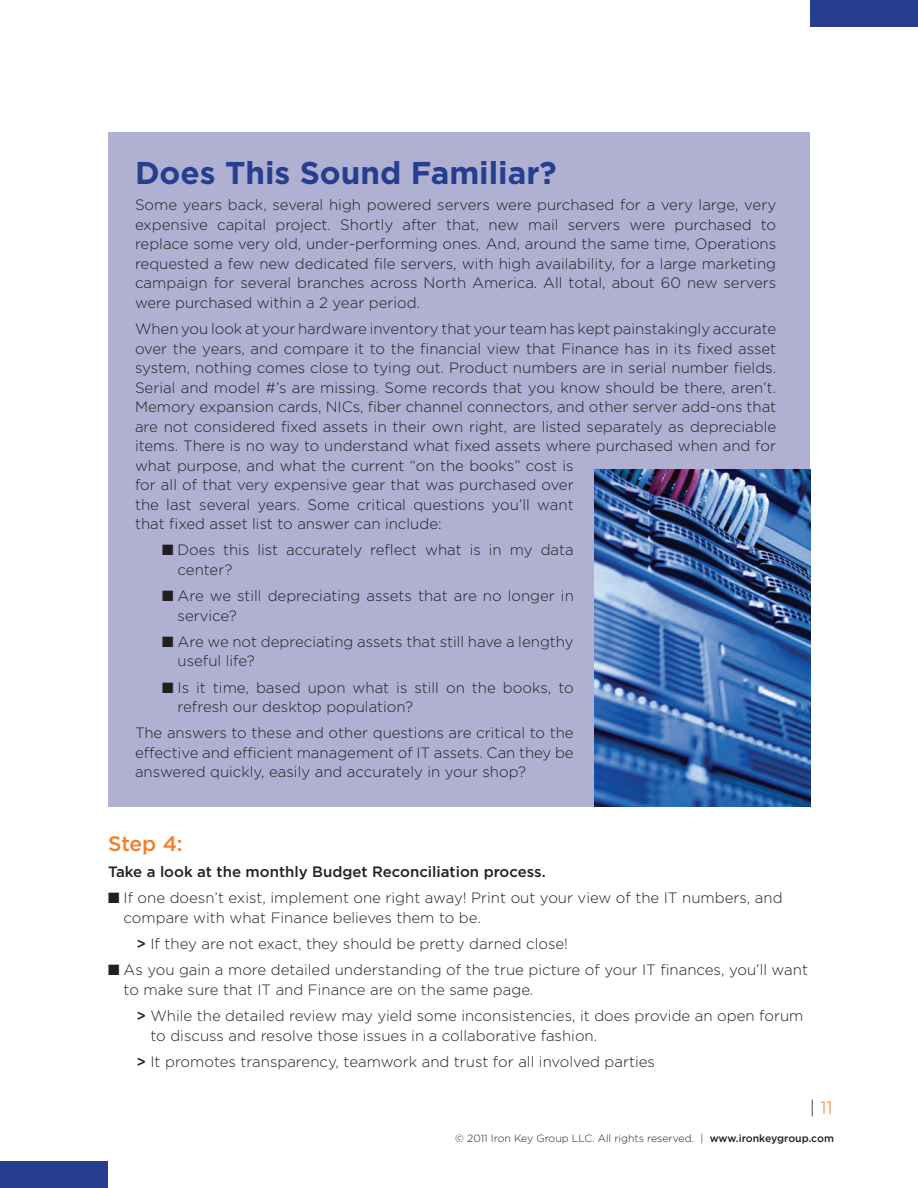
<style>
.page{position:relative;width:918px;height:1188px;background:#fff}
.page>*{position:absolute;margin:0;border:0;box-sizing:border-box;transform-origin:0 0}
.t1{font:700 31.5px "Gotham";color:#253f8e}
.t2{font:500 21px "Gotham";color:#f47d25}
.t3{font:300 18px "Gotham";color:#f47d25}
.t4{font:300 15px/19.5px "Gotham";color:#231f20}
.t5{font:500 15px "Gotham";color:#231f20}
.t6{font:300 10.5px "Gotham";color:#231f20}
.s1{font-weight:500}
.s2{color:#231f20}
</style>
<div class="page">
<div style="left:0;top:1161px;width:108px;height:27px;background:#253f8e"></div>
<div style="left:810px;top:0;width:108px;height:27px;background:#253f8e"></div>
<div style="left:108px;top:132px;width:702px;height:675px;background:#afb0d2"></div>
<img style="left:594px;top:469px;width:216px;height:338px">
<h1 class="t1" style="left:135px;top:152px;width:423px">Does This Sound Familiar?</h1>
<p class="t4" style="left:135px;top:195px;width:643px;text-align:justify">Some years back, several high powered servers were purchased for a very large, very expensive capital project. Shortly after that, new mail servers were purchased to replace some very old, under-performing ones. And, around the same time, Operations requested a few new dedicated file servers, with high availability, for a large marketing campaign for several branches across North America. All total, about 60 new servers were purchased within a 2 year period.</p>
<p class="t4" style="left:135px;top:319px;width:643px">When you look at your hardware inventory that your team has kept painstakingly accurate over the years, and compare it to the financial view that Finance has in its fixed asset system, nothing comes close to tying out. Product numbers are in serial number fields.<br>Serial and model #’s are missing. Some records that you know should be there, aren’t.<br>Memory expansion cards, NICs, fiber channel connectors, and other server add-ons that are not considered fixed assets in their own right, are listed separately as depreciable items. There is no way to understand what fixed assets where purchased when and for what purpose, and what the current “on the books” cost is<br>for all of that very expensive gear that was purchased over<br>the last several years. Some critical questions you’ll want<br>that fixed asset list to answer can include:</p>
<p class="t4" style="left:178px;top:540px;width:398px;text-indent:-16px">■ Does this list accurately reflect what is in my data center?</p>
<p class="t4" style="left:178px;top:586px;width:398px;text-indent:-16px">■ Are we still depreciating assets that are no longer in service?</p>
<p class="t4" style="left:178px;top:631px;width:398px;text-indent:-16px">■ Are we not depreciating assets that still have a lengthy useful life?</p>
<p class="t4" style="left:178px;top:677px;width:398px;text-indent:-16px">■ Is it time, based upon what is still on the books, to refresh our desktop population?</p>
<p class="t4" style="left:135px;top:723px;width:440px;text-align:justify">The answers to these and other questions are critical to the effective and efficient management of IT assets. Can they be answered quickly, easily and accurately in your shop?</p>
<h2 class="t2" style="left:108px;top:830px;width:76px">Step 4:</h2>
<p class="t5" style="left:108px;top:862px;width:439px">Take a look at the monthly Budget Reconciliation process.</p>
<p class="t4" style="left:124px;top:888px;width:661px;text-indent:-16px">■ If one doesn’t exist, implement one right away! Print out your view of the IT numbers, and compare with what Finance believes them to be.</p>
<p class="t4" style="left:136px;top:934px;width:433px"><span class="s1">&gt;</span> If they are not exact, they should be pretty darned close!</p>
<p class="t4" style="left:124px;top:960px;width:686px;text-indent:-16px">■ As you gain a more detailed understanding of the true picture of your IT finances, you’ll want to make sure that IT and Finance are on the same page.</p>
<p class="t4" style="left:151px;top:1006px;width:654px;text-indent:-14px"><span class="s1">&gt;</span> While the detailed review may yield some inconsistencies, it does provide an open forum to discuss and resolve those issues in a collaborative fashion.</p>
<p class="t4" style="left:136px;top:1051px;width:520px"><span class="s1">&gt;</span> It promotes transparency, teamwork and trust for all involved parties</p>
<p class="t3" style="left:810px;top:1096px;width:24px"><span class="s2">|</span> 11</p>
<p class="t6" style="left:455px;top:1132px;width:380px">© 2011 Iron Key Group LLC. All rights reserved. | <span class="s1">www.ironkeygroup.com</span></p>
</div>
